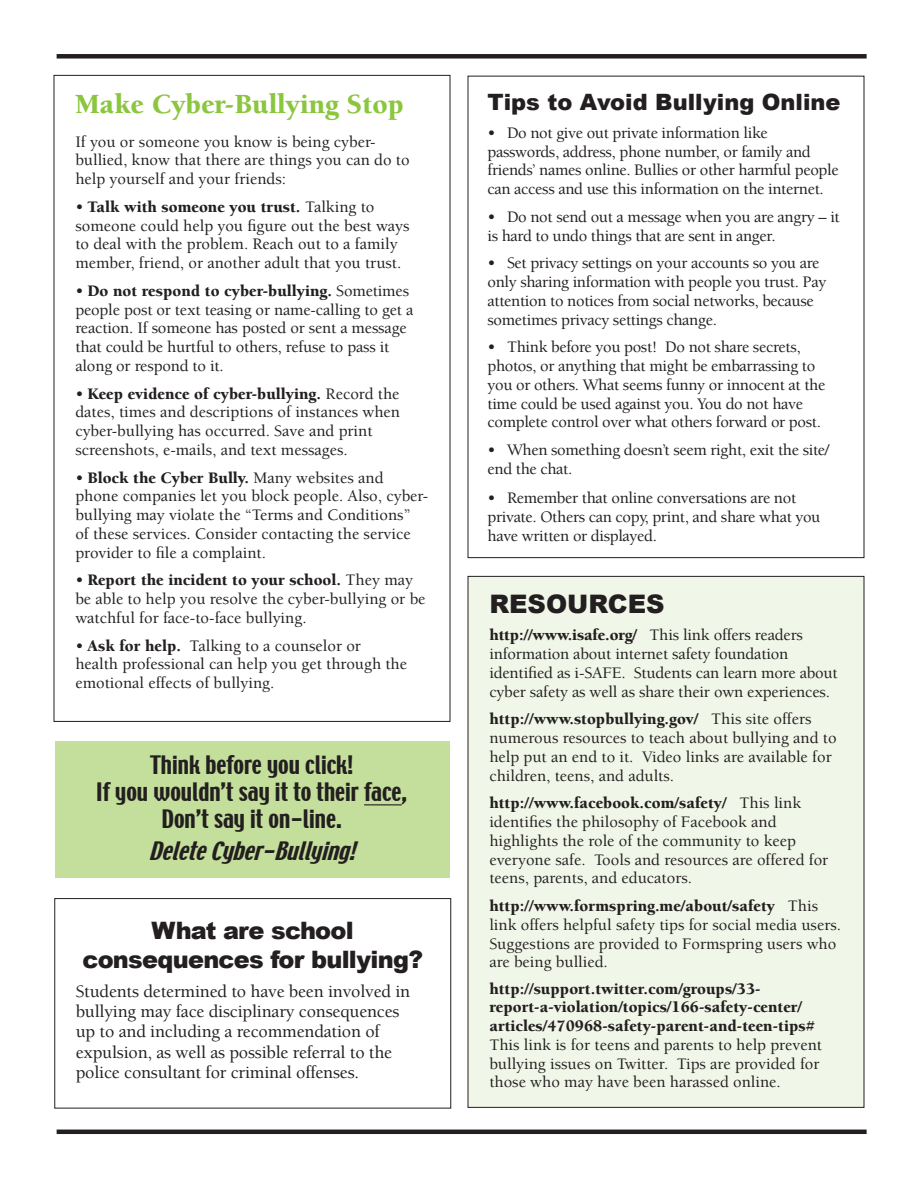
<style>
.page{position:relative;width:918px;height:1188px;background:#fff}
.page>*{position:absolute;margin:0;border:0;box-sizing:border-box;transform-origin:0 0}
.t1{font:900 28.5px "Berkeley";color:#8bc63e}
.t2{font:900 25.5px "Arial";color:#231f20}
.t3{font:900 24px/28.5px "Arial";letter-spacing:-.03em;color:#231f20;text-align:center}
.t4{font:22.5px "Techno";color:#231f20}
.t5{font:900 22.5px "Arial";color:#231f20}
.t6{font:italic 22.5px "Techno";color:#231f20}
.t7{font:500 18px/20.2px "Berkeley";letter-spacing:-.01em;color:#231f20}
.t8{font:500 16.5px/18.8px "Berkeley";letter-spacing:-.005em;color:#231f20}
.t9{font:900 16.5px/18.5px "Berkeley";color:#231f20}
.s1{font-weight:900}
</style>
<div class="page">
<div style="left:468px;top:576px;width:396px;height:531px;background:#f1f7e8"></div>
<div style="left:54px;top:898px;width:397px;height:210px;border:1px solid #231f20"></div>
<div style="left:57px;top:54px;width:810px;height:5px;background:#231f20"></div>
<hr style="left:57px;top:1130px;width:810px;height:4px;background:#231f20">
<div style="left:55px;top:741px;width:395px;height:137px;background:#c4df9b"></div>
<hr style="left:364px;top:804px;width:38px;height:1px;background:#231f20">
<p class="t1" style="left:75px;top:89px;width:330px">Make Cyber-Bullying Stop</p>
<p class="t8" style="left:75px;top:132px;width:336px">If you or someone you know is being cyber&shy;bullied, know that there are things you can do to help yourself and your friends:</p>
<p class="t8" style="left:75px;top:198px;width:336px">• <span class="s1">Talk with someone you trust.</span> Talking to someone could help you figure out the best ways to deal with the problem. Reach out to a family member, friend, or another adult that you trust.</p>
<p class="t8" style="left:75px;top:282px;width:340px">• <span class="s1">Do not respond to cyber-bullying.</span> Sometimes people post or text teasing or name-calling to get a reaction. If someone has posted or sent a message that could be hurtful to others, refuse to pass it along or respond to it.</p>
<p class="t8" style="left:75px;top:384px;width:326px">• <span class="s1">Keep evidence of cyber-bullying.</span> Record the dates, times and descriptions of instances when cyber-bullying has occurred. Save and print screenshots, e-mails, and text messages.</p>
<p class="t8" style="left:75px;top:468px;width:354px">• <span class="s1">Block the Cyber Bully.</span> Many websites and phone companies let you block people. Also, cyber&shy;bullying may violate the “Terms and Conditions”<br>of these services. Consider contacting the service provider to file a complaint.</p>
<p class="t8" style="left:75px;top:571px;width:352px">• <span class="s1">Report the incident to your school.</span> They may be able to help you resolve the cyber-bullying or be watchful for face-to-face bullying.</p>
<p class="t8" style="left:75px;top:636px;width:333px">• <span class="s1">Ask for help.</span> Talking to a counselor or health professional can help you get through the emotional effects of bullying.</p>
<p class="t4" style="left:150px;top:750px;width:204px">Think before you click!</p>
<p class="t4" style="left:96px;top:777px;width:313px">If you wouldn’t say it to their face,</p>
<p class="t4" style="left:161px;top:804px;width:182px">Don’t say it on-line.</p>
<p class="t6" style="left:149px;top:836px;width:216px">DeleteCyber-Bullying!</p>
<p class="t3" style="left:82px;top:916px;width:342px">What are school consequences for bullying?</p>
<p class="t7" style="left:76px;top:981px;width:336px">Students determined to have been involved in bullying may face disciplinary consequences up to and including a recommendation of expulsion, as well as possible referral to the police consultant for criminal offenses.</p>
<p class="t5" style="left:488px;top:86px;width:355px">Tips to Avoid Bullying Online</p>
<p class="t8" style="left:488px;top:124px;width:353px">• Do not give out private information like passwords, address, phone number, or family and friends’ names online. Bullies or other harmful people can access and use this information on the internet.</p>
<p class="t8" style="left:488px;top:208px;width:354px">• Do not send out a message when you are angry – it is hard to undo things that are sent in anger.</p>
<p class="t8" style="left:488px;top:254px;width:340px">• Set privacy settings on your accounts so you are only sharing information with people you trust. Pay attention to notices from social networks, because sometimes privacy settings change.</p>
<p class="t8" style="left:488px;top:338px;width:339px">• Think before you post! Do not share secrets, photos, or anything that might be embarrassing to you or others. What seems funny or innocent at the time could be used against you. You do not have complete control over what others forward or post.</p>
<p class="t8" style="left:488px;top:441px;width:344px">• When something doesn’t seem right, exit the site/ end the chat.</p>
<p class="t8" style="left:488px;top:489px;width:335px">• Remember that online conversations are not private. Others can copy, print, and share what you have written or displayed.</p>
<p class="t2" style="left:489px;top:585px;width:177px">RESOURCES</p>
<p class="t8" style="left:489px;top:626px;width:350px"><span class="s1">http://www.isafe.org/</span> This link offers readers information about internet safety foundation identified as i-SAFE. Students can learn more about cyber safety as well as share their own experiences.</p>
<p class="t8" style="left:489px;top:710px;width:349px"><span class="s1">http://www.stopbullying.gov/</span> This site offers numerous resources to teach about bullying and to help put an end to it. Video links are available for children, teens, and adults.</p>
<p class="t8" style="left:489px;top:794px;width:340px"><span class="s1">http://www.facebook.com/safety/</span> This link identifies the philosophy of Facebook and highlights the role of the community to keep everyone safe. Tools and resources are offered for teens, parents, and educators.</p>
<p class="t8" style="left:489px;top:897px;width:353px"><span class="s1">http://www.formspring.me/about/safety</span> This link offers helpful safety tips for social media users.<br>Suggestions are provided to Formspring users who are being bullied.</p>
<p class="t9" style="left:489px;top:980px;width:327px">http://support.twitter.com/groups/33- report-a-violation/topics/166-safety-center/ articles/470968-safety-parent-and-teen-tips#</p>
<p class="t8" style="left:489px;top:1036px;width:334px">This link is for teens and parents to help prevent bullying issues on Twitter. Tips are provided for those who may have been harassed online.</p>
</div>
